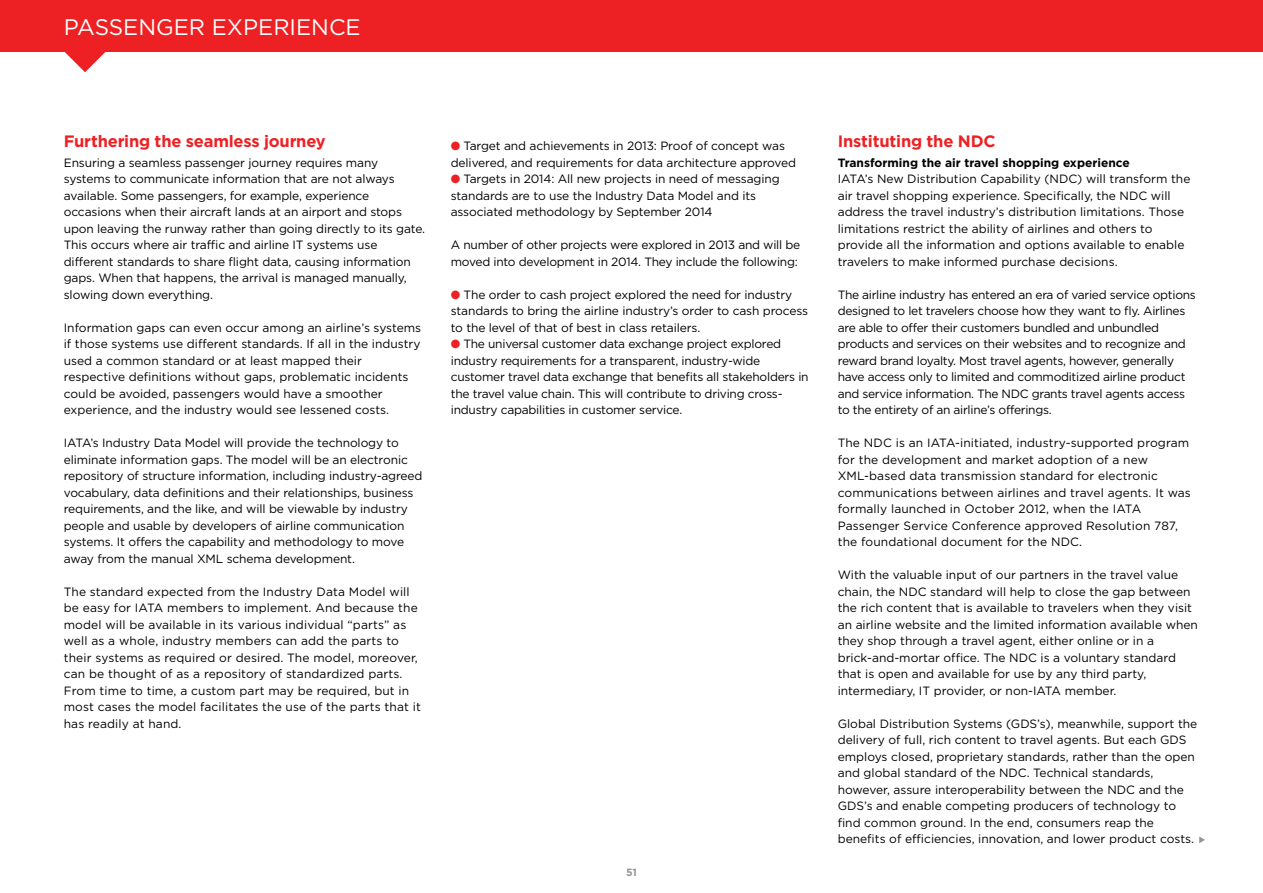
<style>
.page{position:relative;width:1263px;height:893px;background:#fff}
.page>*{position:absolute;margin:0;border:0;box-sizing:border-box;transform-origin:0 0}
.t1{font:22.5px "Gotham";color:#fff}
.t2{font:700 16.5px "Gotham";letter-spacing:-.01em;color:#ed2124}
.t3{font:12px/16.5px "Gotham";letter-spacing:-.01em;color:#000}
.t4{font:12px/16.5px "Gotham";letter-spacing:.01em;color:#000}
.t5{font:700 12px "Gotham";color:#000}
.t6{font:700 10.5px "Gotham";color:#939598}
.s1{color:#ed2124}
</style>
<div class="page">
<svg style="left:64px;top:51px;width:42px;height:21px"></svg>
<div style="left:0;top:0;width:1263px;height:51px;background:#ed2124"></div>
<svg style="left:1199px;top:836px;width:6px;height:7px"></svg>
<h1 class="t1" style="left:64px;top:15px;width:77px">Passenger</h1>
<h1 class="t1" style="left:212px;top:15px;width:31px">Experience</h1>
<h2 class="t2" style="left:64px;top:132px;width:263px">Furthering the seamless journey</h2>
<p class="t3" style="left:64px;top:154px;width:363px">Ensuring a seamless passenger journey requires many systems to communicate information that are not always available. Some passengers, for example, experience occasions when their aircraft lands at an airport and stops upon leaving the runway rather than going directly to its gate.<br>This occurs where air traffic and airline IT systems use different standards to share flight data, causing information gaps. When that happens, the arrival is managed manually, slowing down everything.</p>
<p class="t3" style="left:64px;top:319px;width:359px">Information gaps can even occur among an airline’s systems if those systems use different standards. If all in the industry used a common standard or at least mapped their respective definitions without gaps, problematic incidents could be avoided, passengers would have a smoother experience, and the industry would see lessened costs.</p>
<p class="t3" style="left:64px;top:434px;width:360px">IATA’s Industry Data Model will provide the technology to eliminate information gaps. The model will be an electronic repository of structure information, including industry-agreed vocabulary, data definitions and their relationships, business requirements, and the like, and will be viewable by industry people and usable by developers of airline communication systems. It offers the capability and methodology to move away from the manual XM L schema development.</p>
<p class="t4" style="left:64px;top:583px;width:359px">The standard expected from the Industry Data Model will be easy for IATA members to implement. And because the model will be available in its various individual “parts” as well as a whole, industry members can add the parts to their systems as required or desired. The model, moreover, can be thought of as a repository of standardized parts.<br>From time to time, a custom part may be required, but in most cases the model facilitates the use of the parts that it has readily at hand.</p>
<p class="t3" style="left:451px;top:137px;width:347px"><span class="s1">●</span> Target and achievements in 2013: Proof of concept was delivered, and requirements for data architecture approved</p>
<p class="t3" style="left:451px;top:170px;width:330px"><span class="s1">●</span> Targets in 2014: All new projects in need of messaging standards are to use the Industry Data Model and its associated methodology by September 2014</p>
<p class="t3" style="left:451px;top:236px;width:351px">A number of other projects were explored in 2013 and will be moved into development in 2014. They include the following:</p>
<p class="t3" style="left:451px;top:286px;width:359px"><span class="s1">●</span> The order to cash project explored the need for industry standards to bring the airline industry’s order to cash process to the level of that of best in class retailers.</p>
<p class="t3" style="left:451px;top:335px;width:359px"><span class="s1">●</span> The universal customer data exchange project explored industry requirements for a transparent, industry-wide customer travel data exchange that benefits all stakeholders in the travel value chain. This will contribute to driving cross&shy;industry capabilities in customer service.</p>
<p class="t6" style="left:626px;top:866px;width:12px">51</p>
<h2 class="t2" style="left:838px;top:132px;width:159px">I nstituting the NDC</h2>
<p class="t5" style="left:838px;top:155px;width:294px">Transforming the air travel shopping experience</p>
<p class="t3" style="left:838px;top:170px;width:354px">IATA’s New Distribution Capability (NDC) will transform the air travel shopping experience. Specifically, the NDC will address the travel industry’s distribution limitations. Those limitations restrict the ability of airlines and others to provide all the information and options available to enable travelers to make informed purchase decisions.</p>
<p class="t3" style="left:838px;top:286px;width:360px">The airline industry has entered an era of varied service options designed to let travelers choose how they want to fly. Airlines are able to offer their customers bundled and unbundled products and services on their websites and to recognize and reward brand loyalty. M ost travel agents, however, generally have access only to limited and commoditized airline product and service information. The NDC grants travel agents access to the entirety of an airline’s offerings.</p>
<p class="t4" style="left:838px;top:434px;width:355px">The NDC is an IATA-initiated, industry-supported program for the development and market adoption of a new<br>XM L-based data transmission standard for electronic communications between airlines and travel agents. It was formally launched in October 2012, when the IATA Passenger Service Conference approved Resolution 787, the foundational document for the NDC.</p>
<p class="t3" style="left:838px;top:566px;width:362px">With the valuable input of our partners in the travel value chain, the NDC standard will help to close the gap between the rich content that is available to travelers when they visit an airline website and the limited information available when they shop through a travel agent, either online or in a brick-and-mortar office. The NDC is a voluntary standard that is open and available for use by any third party, intermediary, IT provider, or non-IATA member.</p>
<p class="t3" style="left:838px;top:715px;width:361px">Global Distribution Systems (GDS’s), meanwhile, support the delivery of full, rich content to travel agents. But each GDS employs closed, proprietary standards, rather than the open and global standard of the NDC. Technical standards, however, assure interoperability between the NDC and the GDS’s and enable competing producers of technology to find common ground. In the end, consumers reap the benefits of efficiencies, innovation, and lower product costs.</p>
</div>
